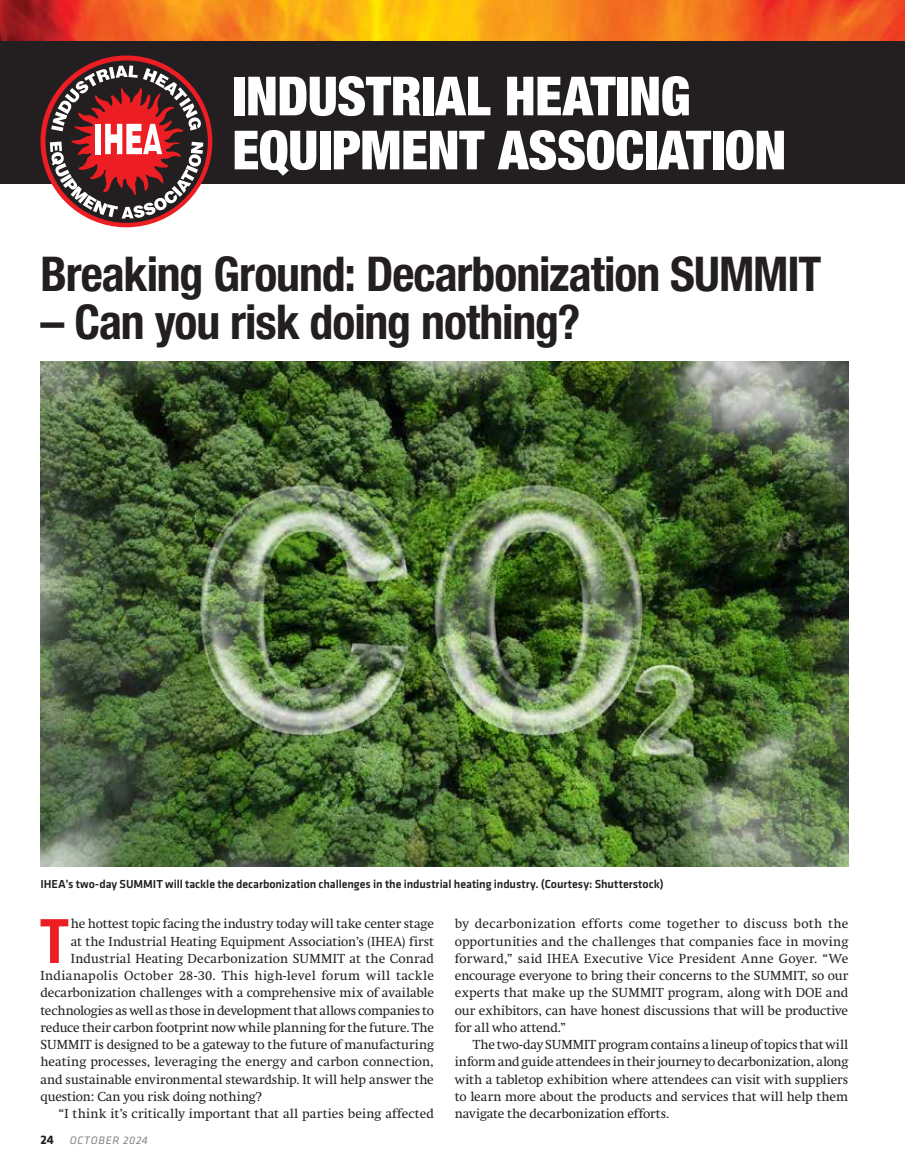
<style>
.page{position:relative;width:905px;height:1175px;background:#fff}
.page>*{position:absolute;margin:0;border:0;box-sizing:border-box;transform-origin:0 0}
.t1{font:700 condensed 61.35px "Helvetica Neue";color:#ed1d24}
.t2{font:900 condensed 54px/54px "Helvetica Neue";letter-spacing:-.005em;color:#fff}
.t3{font:700 condensed 48px "Helvetica Neue";letter-spacing:-.02em;color:#231f20}
.t4{font:12.9px/17.2px "Swift";color:#231f20;text-align:justify}
.t5{font:12.9px "Swift";letter-spacing:-.02em;color:#231f20}
.t6{font:12.9px "Swift";letter-spacing:.02em;color:#231f20}
.t7{font:12.9px "Swift";letter-spacing:.03em;color:#231f20}
.t8{font:500 12px "Klavika Basic";letter-spacing:-.005em;color:#231f20}
.t9{font:italic 11.25px "Klavika Basic";letter-spacing:.06em;color:#808285}
.s1{font-weight:700;font-style:normal;font-size:12.75px;color:#231f20}
</style>
<div class="page">
<div style="left:0;top:40px;width:904px;height:144px;background:#231f20"></div>
<img style="left:0;top:0;width:904px;height:40px">
<div style="left:41px;top:56px;width:171px;height:171px;background:#ed1d24;border-radius:50%"></div>
<svg style="left:45px;top:60px;width:163px;height:163px"></svg>
<svg style="left:50px;top:65px;width:153px;height:153px"></svg>
<img style="left:40px;top:362px;width:808px;height:504px">
<h2 class="t2" style="left:232px;top:68px;width:555px">INDUSTRIAL HEATING<br>EQUIPMENT ASSOCIATION</h2>
<h3 class="t3" style="left:40px;top:245px;width:782px">Breaking Ground: Decarbonization SUMMIT</h3>
<h3 class="t3" style="left:40px;top:293px;width:541px">– Can you risk doing nothing?</h3>
<p class="t8" style="left:40px;top:876px;width:625px">IHEA’s two-day SUMMIT will tackle the decarbonization challenges in the industrial heating industry. (Courtesy: Shutterstock)</p>
<h1 class="t1" style="left:40px;top:904px;width:31px">T</h1>
<p class="t4" style="left:71px;top:915px;width:364px">he hottest topic facing the industry today will take center stage</p>
<p class="t4" style="left:71px;top:932px;width:364px">at the Industrial Heating Equipment Association’s (IHEA) first</p>
<p class="t4" style="left:71px;top:949px;width:364px">Industrial Heating Decarbonization SUMMIT at the Conrad</p>
<p class="t7" style="left:41px;top:968px;width:395px">Indianapolis October 28-30. This high-level forum will tackle</p>
<p class="t4" style="left:41px;top:984px;width:395px">decarbonization challenges with a comprehensive mix of available</p>
<p class="t5" style="left:41px;top:1002px;width:395px">technologies as well as those in development that allows companies to</p>
<p class="t4" style="left:41px;top:1018px;width:395px">reduce their carbon footprint now while planning for the future. The</p>
<p class="t4" style="left:41px;top:1036px;width:395px">SUMMIT is designed to be a gateway to the future of manufacturing</p>
<p class="t4" style="left:41px;top:1053px;width:395px">heating processes, leveraging the energy and carbon connection,</p>
<p class="t4" style="left:41px;top:1070px;width:395px">and sustainable environmental stewardship. It will help answer the</p>
<p class="t4" style="left:41px;top:1087px;width:223px">question: Can you risk doing nothing?</p>
<p class="t6" style="left:58px;top:1106px;width:377px">“I think it’s critically important that all parties being affected</p>
<p class="t9" style="left:40px;top:1133px;width:109px"><span class="s1">24</span> OCTOBER 2024</p>
<p class="t4" style="left:455px;top:915px;width:395px">by decarbonization efforts come together to discuss both the opportunities and the challenges that companies face in moving forward,” said IHEA Executive Vice President Anne Goyer. “We encourage everyone to bring their concerns to the SUMMIT, so our experts that make up the SUMMIT program, along with DOE and our exhibitors, can have honest discussions that will be productive for all who attend.”</p>
<p class="t4" style="left:455px;top:1036px;width:395px;text-indent:18px">The two-day SUMMIT program contains a lineup of topics that will inform and guide attendees in their journey to decarbonization, along with a tabletop exhibition where attendees can visit with suppliers to learn more about the products and services that will help them navigate the decarbonization efforts.</p>
</div>
